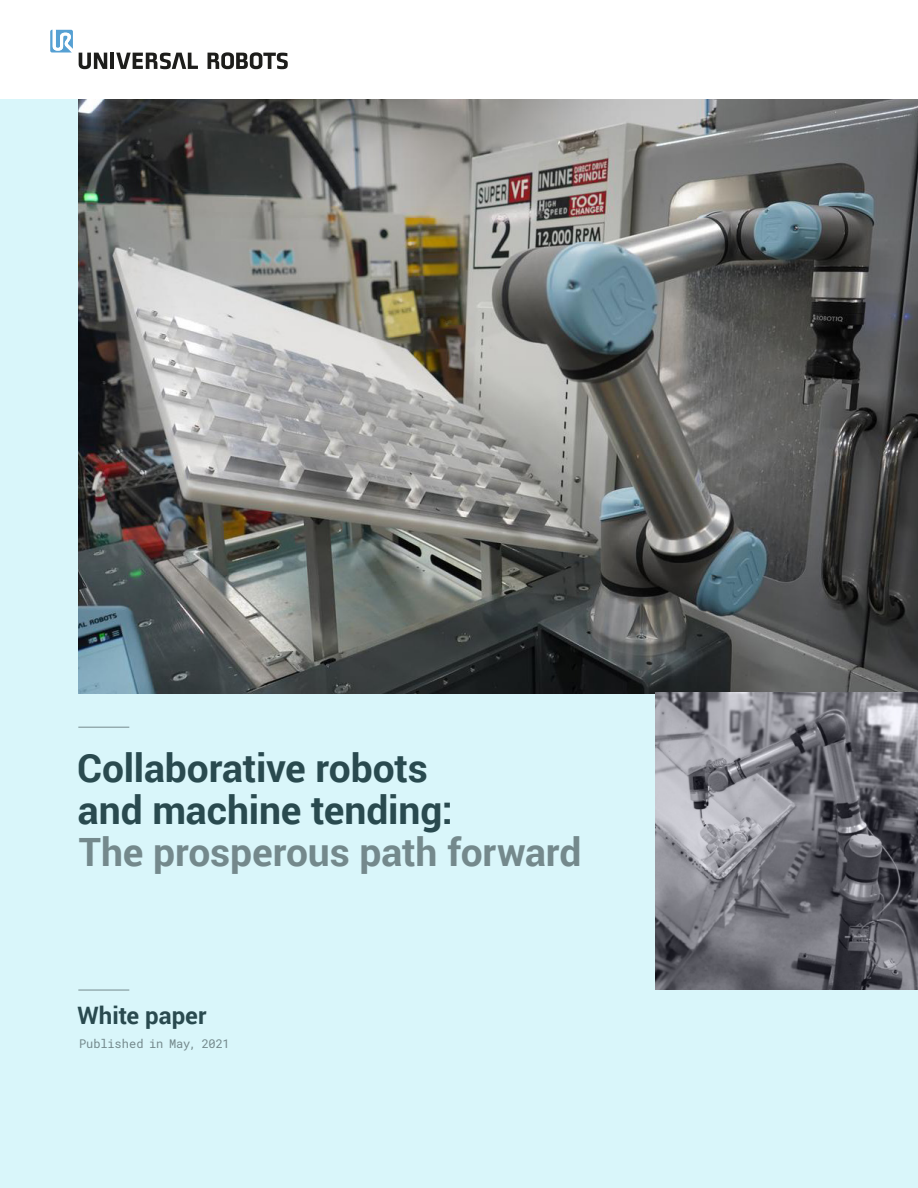
<style>
.page{position:relative;width:918px;height:1188px;background:#fff}
.page>*{position:absolute;margin:0;border:0;box-sizing:border-box;transform-origin:0 0}
.t1{font:700 39px/42px "Roboto";letter-spacing:-.005em;color:#294a4f}
.t2{font:700 39px "Roboto";letter-spacing:-.005em;color:#74898c}
.t3{font:700 24px "Roboto";color:#294a4f}
.t4{font:12px "Roboto Mono";color:#74898c}
</style>
<div class="page">
<div style="left:0;top:99px;width:918px;height:1089px;background:#d9f6fa"></div>
<hr style="left:78px;top:727px;width:51px;height:1px;background:#74898c">
<hr style="left:78px;top:990px;width:51px;height:1px;background:#74898c">
<img style="left:78px;top:99px;width:840px;height:594px">
<svg style="left:79px;top:53px;width:28px;height:16px"></svg>
<hr style="left:110px;top:53px;width:4px;height:16px;background:#1d1d1b">
<svg style="left:116px;top:53px;width:82px;height:16px"></svg>
<svg style="left:208px;top:52px;width:80px;height:17px"></svg>
<svg style="left:50px;top:30px;width:23px;height:22px"></svg>
<img style="left:656px;top:693px;width:262px;height:297px">
<p class="t1" style="left:77px;top:746px;width:377px">Collaborative robots and machine tending:</p>
<p class="t2" style="left:79px;top:825px;width:504px">The prosperous path forward</p>
<p class="t3" style="left:78px;top:999px;width:130px">White paper</p>
<p class="t4" style="left:79px;top:1035px;width:152px">Published in May, 2021</p>
</div>
